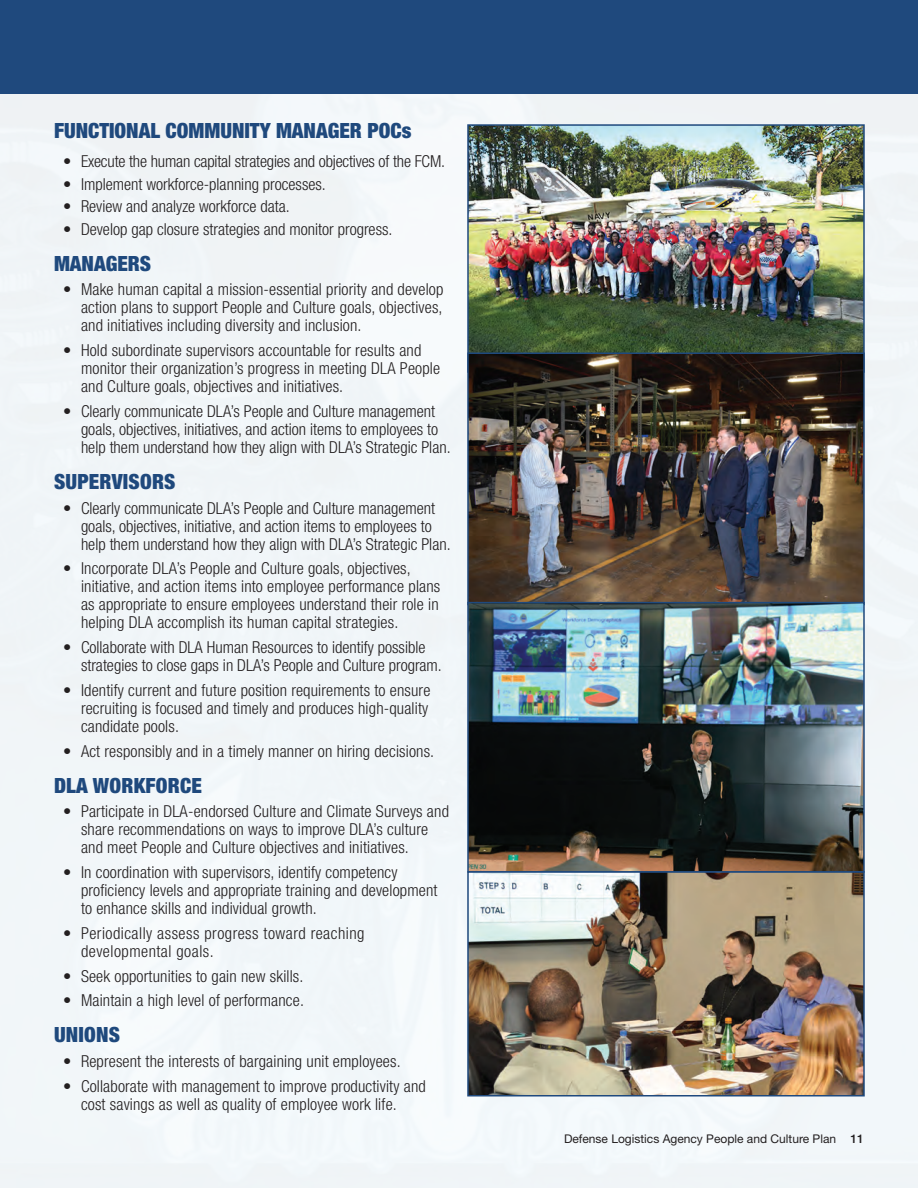
<style>
.page{position:relative;width:918px;height:1188px;background:#fff}
.page>*{position:absolute;margin:0;border:0;box-sizing:border-box;transform-origin:0 0}
.New_Body_Text{font:900 condensed 21px "Helvetica Neue LT Std";color:#1f497d}
.t1{font:300 condensed 16.5px/18px "Helvetica Neue LT Std";letter-spacing:.01em;color:#231f20}
.t2{font:300 condensed 16.5px/18px "Helvetica Neue LT Std";letter-spacing:.03em;color:#231f20}
.t3{font:300 condensed 16.5px "Helvetica Neue LT Std";letter-spacing:-.01em;color:#231f20}
.t4{font:12px "Helvetica Neue LT Std";color:#231f20}
.s1{font-weight:500}
</style>
<div class="page">
<div style="left:0;top:93px;width:918px;height:1095px;background:#f1f6f9"></div>
<div style="left:0;top:0;width:918px;height:93px;background:#1f497d"></div>
<img style="left:470px;top:127px;width:392px;height:225px">
<div style="left:467px;top:124px;width:398px;height:249px;border:2px solid #1f497d"></div>
<img style="left:470px;top:355px;width:392px;height:738px">
<div style="left:467px;top:352px;width:398px;height:253px;border:2px solid #1f497d"></div>
<div style="left:467px;top:602px;width:398px;height:271px;border:2px solid #1f497d"></div>
<div style="left:467px;top:871px;width:398px;height:225px;border:2px solid #1f497d"></div>
<p class="New_Body_Text" style="left:54px;top:118px;width:359px">FUNCTIONAL COMMUNITY MANAGER POCs</p>
<p class="t3" style="left:63px;top:152px;width:384px">• Execute the human capital strategies and objectives of the FCM.</p>
<p class="t1" style="left:63px;top:175px;width:264px">• Implement workforce-planning processes.</p>
<p class="t1" style="left:63px;top:197px;width:228px">• Review and analyze workforce data.</p>
<p class="t1" style="left:63px;top:220px;width:331px">• Develop gap closure strategies and monitor progress.</p>
<p class="New_Body_Text" style="left:54px;top:250px;width:99px">MANAGERS</p>
<p class="t1" style="left:81px;top:281px;width:364px;text-align:justify;text-indent:-18px">• Make human capital a mission-essential priority and develop action plans to support People and Culture goals, objectives, and initiatives including diversity and inclusion.</p>
<p class="t1" style="left:81px;top:341px;width:361px;text-indent:-18px">• Hold subordinate supervisors accountable for results and monitor their organization’s progress in meeting DLA People and Culture goals, objectives and initiatives.</p>
<p class="t1" style="left:81px;top:402px;width:371px;text-indent:-18px">• Clearly communicate DLA’s People and Culture management goals, objectives, initiatives, and action items to employees to help them understand how they align with DLA’s Strategic Plan.</p>
<p class="New_Body_Text" style="left:54px;top:469px;width:123px">SUPERVISORS</p>
<p class="t1" style="left:81px;top:499px;width:371px;text-indent:-18px">• Clearly communicate DLA’s People and Culture management goals, objectives, initiative, and action items to employees to help them understand how they align with DLA’s Strategic Plan.</p>
<p class="t1" style="left:81px;top:560px;width:361px;text-indent:-18px">• Incorporate DLA’s People and Culture goals, objectives, initiative, and action items into employee performance plans as appropriate to ensure employees understand their role in helping DLA accomplish its human capital strategies.</p>
<p class="t1" style="left:81px;top:638px;width:362px;text-indent:-18px">• Collaborate with DLA Human Resources to identify possible strategies to close gaps in DLA’s People and Culture program.</p>
<p class="t1" style="left:81px;top:681px;width:351px;text-indent:-18px">• Identify current and future position requirements to ensure recruiting is focused and timely and produces high-quality candidate pools.</p>
<p class="t1" style="left:63px;top:742px;width:373px">• Act responsibly and in a timely manner on hiring decisions.</p>
<p class="New_Body_Text" style="left:54px;top:772px;width:150px">DLA WORKFORCE</p>
<p class="t1" style="left:81px;top:803px;width:369px;text-indent:-18px">• Participate in DLA-endorsed Culture and Climate Surveys and share recommendations on ways to improve DLA’s culture and meet People and Culture objectives and initiatives.</p>
<p class="t1" style="left:81px;top:863px;width:358px;text-indent:-18px">• In coordination with supervisors, identify competency proficiency levels and appropriate training and development to enhance skills and individual growth.</p>
<p class="t2" style="left:81px;top:924px;width:285px;text-indent:-18px">• Periodically assess progress toward reaching developmental goals.</p>
<p class="t1" style="left:63px;top:967px;width:242px">• Seek opportunities to gain new skills.</p>
<p class="t1" style="left:63px;top:992px;width:243px">• Maintain a high level of performance.</p>
<p class="New_Body_Text" style="left:54px;top:1022px;width:68px">UNIONS</p>
<p class="t1" style="left:63px;top:1052px;width:339px">• Represent the interests of bargaining unit employees.</p>
<p class="t1" style="left:81px;top:1077px;width:346px;text-indent:-18px">• Collaborate with management to improve productivity and cost savings as well as quality of employee work life.</p>
<p class="t4" style="left:564px;top:1131px;width:301px">Defense Logistics Agency People and Culture Plan <span class="s1">11</span></p>
</div>
